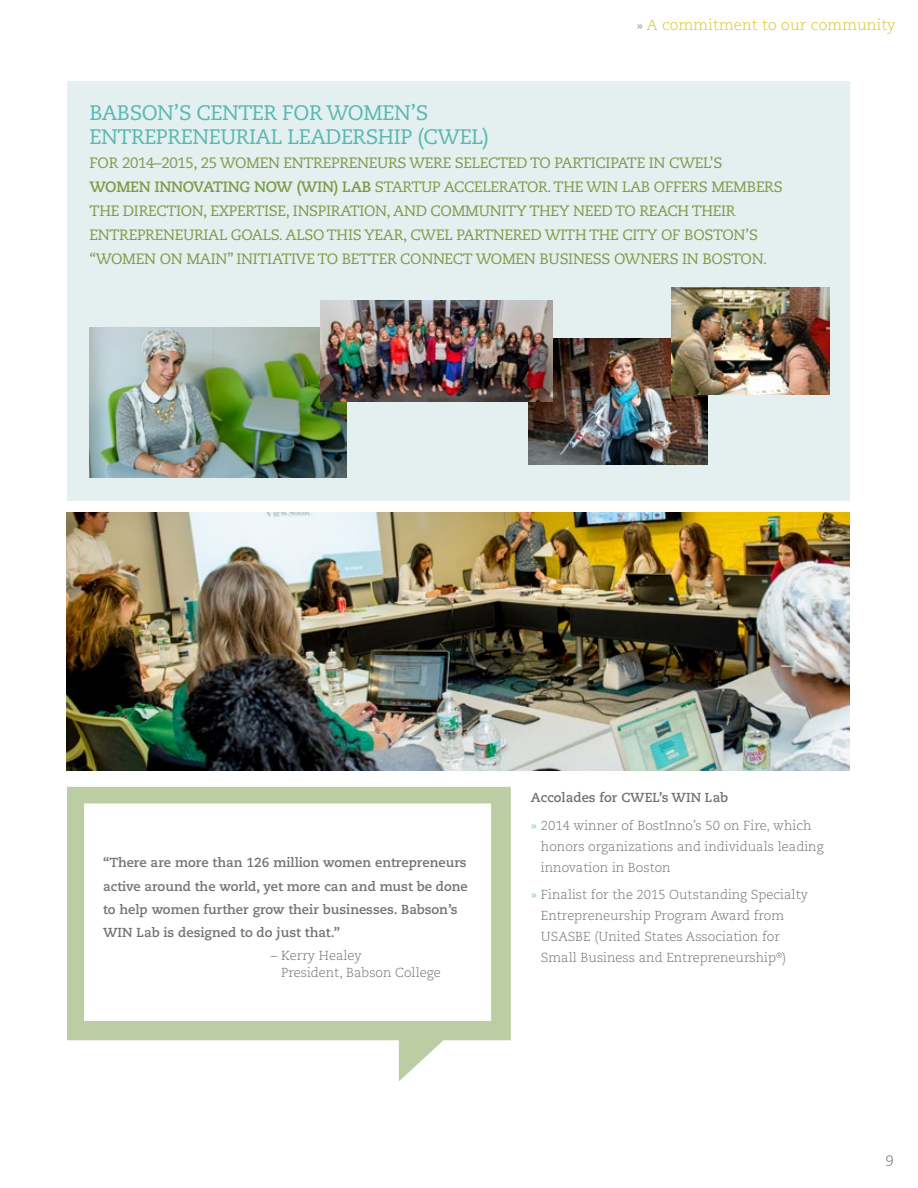
<style>
.page{position:relative;width:918px;height:1188px;background:#fff}
.page>*{position:absolute;margin:0;border:0;box-sizing:border-box;transform-origin:0 0}
.t1{font:21px/24px "Caecilia Roman SC";letter-spacing:-.02em;color:#5ab7b2}
.t2{font:15px/24px "Caecilia";letter-spacing:-.02em;color:#7a9c49}
.t3{font:300 15px "Caecilia";letter-spacing:.01em;color:#d8c726}
.t4{font:300 15px "Caecilia";color:#717271}
.t5{font:300 13.05px/21px "Caecilia";color:#717271}
.t6{font:700 13.05px/23.2px "Caecilia";color:#717271}
.s1{font-size:13.5px;color:#717271}
.s2{font-weight:700}
.s3{font-size:13.5px;color:#5ab7b2}
</style>
<div class="page">
<div style="left:67px;top:81px;width:783px;height:420px;background:#e4f0ef"></div>
<img style="left:67px;top:513px;width:783px;height:257px">
<img style="left:90px;top:327px;width:257px;height:151px">
<img style="left:528px;top:338px;width:179px;height:126px">
<img style="left:321px;top:300px;width:232px;height:101px">
<img style="left:672px;top:287px;width:158px;height:107px">
<svg style="left:67px;top:787px;width:444px;height:294px"></svg>
<p class="t3" style="left:637px;top:17px;width:260px"><span class="s1">»</span> A commitment to our community</p>
<h1 class="t1" style="left:90px;top:101px;width:401px">BABSON’S CENTER FOR WOMEN’S<br>ENTREPRENEURIAL LEADERSHIP (CWEL)</h1>
<p class="t2" style="left:90px;top:151px;width:695px">FOR 2014–2015, 25 WOMEN ENTREPRENEURS WERE SELECTED TO PARTICIPATE IN CWEL’S <span class="s2">WOMEN INNOVATING NOW (WIN) LAB</span> STARTUP ACCELERATOR. THE WIN LAB OFFERS MEMBERS THE DIRECTION, EXPERTISE, INSPIRATION, AND COMMUNITY THEY NEED TO REACH THEIR ENTREPRENEURIAL GOALS. ALSO THIS YEAR, CWEL PARTNERED WITH THE CITY OF BOSTON’S “WOMEN ON MAIN” INITIATIVE TO BETTER CONNECT WOMEN BUSINESS OWNERS IN BOSTON.</p>
<p class="t6" style="left:103px;top:851px;width:366px">“There are more than 126 million women entrepreneurs active around the world, yet more can and must be done to help women further grow their businesses. Babson’s WIN Lab is designed to do just that.”</p>
<p class="t5" style="left:281px;top:948px;width:161px;line-height:16.5px;text-indent:-10px">– Kerry Healey<br>President, Babson College</p>
<p class="t5" style="left:531px;top:784px;width:282px;line-height:27.8px"><span class="s2">Accolades for CWEL’s WIN Lab<br></span><span class="s3">»</span> 2014 winner of BostInno’s 50 on Fire, which</p>
<p class="t5" style="left:541px;top:836px;width:284px">honors organizations and individuals leading innovation in Boston</p>
<p class="t5" style="left:541px;top:885px;width:269px;text-indent:-10px"><span class="s3">»</span> Finalist for the 2015 Outstanding Specialty Entrepreneurship Program Award from USASBE (United States Association for Small Business and Entrepreneurship<sup>®</sup>)</p>
<p class="t4" style="left:885px;top:1152px;width:10px">9</p>
</div>
